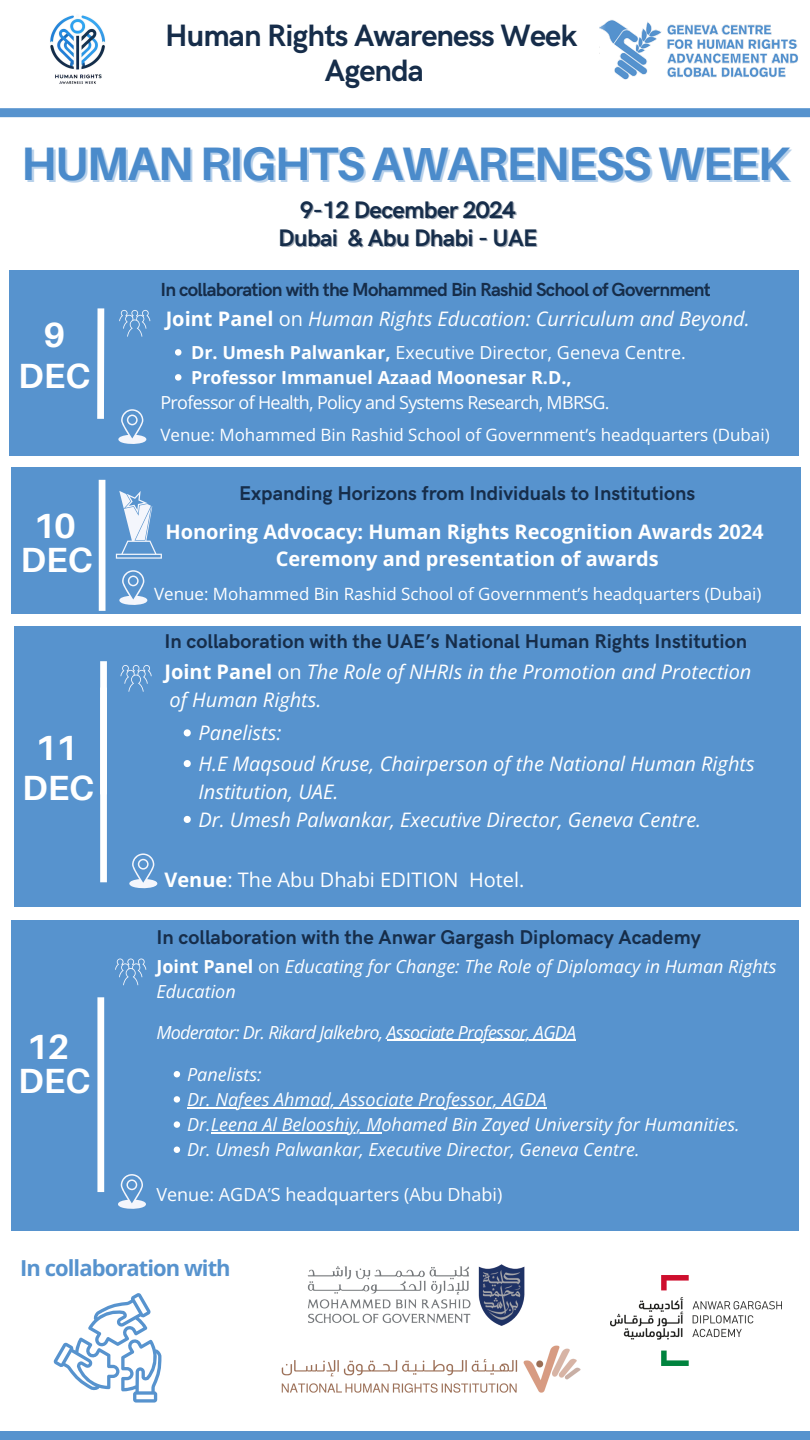
<style>
.page{position:relative;width:810px;height:1440px;background:#fff}
.page>*{position:absolute;margin:0;border:0;box-sizing:border-box;transform-origin:0 0}
.t1{font:700 47px "Aileron";letter-spacing:-.03em;color:#4b8bcb}
.t2{font:700 35px "Aileron";color:#fff}
.t3{font:700 31px/35.2px "HK Grotesk";letter-spacing:-.03em;color:#162d4a;text-align:center}
.t4{font:700 24px/27.8px "HK Grotesk";letter-spacing:-.03em;color:#162d4a;text-align:center}
.t5{font:700 22px "Open Sans";letter-spacing:-.045em;color:#5793ce}
.t6{font:italic 20px/27.9px "Open Sans";color:#fff}
.t7{font:700 20px "HK Grotesk";color:#162d4a}
.t8{font:700 20px/27.4px "Open Sans";color:#fff;text-align:center}
.t9{font:20px "Open Sans";color:#fff}
.t10{font:700 19px "HK Grotesk";letter-spacing:-.04em;color:#162d4a}
.t11{font:italic 18px/25.2px "Open Sans";color:#fff}
.t12{font:18px "Open Sans";color:#fff}
.t13{font:italic 18px "Open Sans";letter-spacing:-.04em;color:#fff}
.t14{font:18px "Open Sans";letter-spacing:-.04em;color:#fff}
.t15{font:700 18px "Open Sans";color:#fff}
.t16{font:17px "Open Sans";color:#fff}
.t17{font:16.9px "Open Sans";color:#fff}
.s1{color:rgb(22 45 74/.4)}
.s2{font-weight:700;font-style:normal}
.s3{font-style:normal}
.s4{font-weight:700}
</style>
<div class="page">
<img style="left:50px;top:15px;width:55px;height:69px">
<div style="left:0;top:108px;width:810px;height:9px;background:#5793ce"></div>
<div style="left:0;top:1431px;width:810px;height:9px;background:#5793ce"></div>
<img style="left:599px;top:20px;width:199px;height:60px">
<img style="left:307px;top:1264px;width:218px;height:52px">
<img style="left:281px;top:1316px;width:300px;height:77px">
<img style="left:610px;top:1275px;width:172px;height:90px">
<svg style="left:53px;top:1293px;width:108px;height:110px"></svg>
<div style="left:10px;top:270px;width:789px;height:186px;background:#5793ce"></div>
<svg style="left:97px;top:308px;width:8px;height:111px"></svg>
<svg style="left:119px;top:310px;width:31px;height:27px"></svg>
<svg style="left:118px;top:409px;width:29px;height:35px"></svg>
<svg style="left:175px;top:349px;width:6px;height:7px"></svg>
<svg style="left:175px;top:374px;width:6px;height:7px"></svg>
<div style="left:12px;top:920px;width:787px;height:311px;background:#5793ce"></div>
<div style="left:97px;top:997px;width:7px;height:195px;background:#fff"></div>
<svg style="left:115px;top:959px;width:31px;height:26px"></svg>
<svg style="left:118px;top:1174px;width:28px;height:35px"></svg>
<hr style="left:387px;top:1040px;width:189px;height:1px;background:#fff">
<svg style="left:174px;top:1071px;width:6px;height:6px"></svg>
<svg style="left:174px;top:1096px;width:6px;height:7px"></svg>
<hr style="left:187px;top:1107px;width:360px;height:1px;background:#fff">
<svg style="left:174px;top:1121px;width:6px;height:7px"></svg>
<hr style="left:211px;top:1132px;width:171px;height:2px;background:#fff">
<svg style="left:174px;top:1147px;width:6px;height:6px"></svg>
<div style="left:14px;top:626px;width:787px;height:281px;background:#5793ce"></div>
<div style="left:100px;top:661px;width:7px;height:133px;background:#fff"></div>
<svg style="left:120px;top:665px;width:32px;height:27px"></svg>
<svg style="left:184px;top:729px;width:7px;height:7px"></svg>
<svg style="left:184px;top:760px;width:7px;height:7px"></svg>
<svg style="left:184px;top:816px;width:7px;height:7px"></svg>
<div style="left:100px;top:688px;width:7px;height:194px;background:#fff"></div>
<svg style="left:129px;top:853px;width:28px;height:36px"></svg>
<div style="left:11px;top:467px;width:790px;height:147px;background:#5793ce"></div>
<div style="left:99px;top:480px;width:7px;height:131px;background:#fff"></div>
<svg style="left:115px;top:491px;width:47px;height:67px"></svg>
<svg style="left:119px;top:570px;width:28px;height:35px"></svg>
<p class="t3" style="left:165px;top:19px;width:414px">Human Rights Awareness Week<br>Agenda</p>
<p class="t1" style="left:21px;top:134px;width:770px">HUMAN RIGHTS AWARENESS WEEK</p>
<p class="t4" style="left:279px;top:197px;width:260px">9-12 December 2024<br><span class="s1">Dubai</span> &amp; Abu Dhabi - UAE</p>
<h1 class="t2" style="left:43px;top:313px;width:23px">9</h1>
<h4 class="t2" style="left:18px;top:354px;width:74px">DEC</h4>
<h5 class="t2" style="left:33px;top:504px;width:44px">10</h5>
<p class="t2" style="left:21px;top:538px;width:74px">DEC</p>
<p class="t2" style="left:35px;top:726px;width:44px">11</p>
<h2 class="t2" style="left:22px;top:766px;width:74px">DEC</h2>
<p class="t2" style="left:27px;top:1025px;width:44px">12</p>
<h6 class="t2" style="left:18px;top:1059px;width:74px">DEC</h6>
<p class="t10" style="left:160px;top:279px;width:552px">In collaboration with the Mohammed Bin Rashid School of Government</p>
<p class="t6" style="left:166px;top:304px;width:586px"><span class="s2">Joint Panel</span> <span class="s3">on</span> Human Rights Education: Curriculum and Beyond.</p>
<p class="t12" style="left:191px;top:339px;width:496px"><span class="s4">Dr. Umesh Palwankar,</span> Executive Director, Geneva Centre.</p>
<p class="t15" style="left:191px;top:364px;width:382px">Professor Immanuel Azaad Moonesar R.D.,</p>
<p class="t14" style="left:160px;top:389px;width:451px">Professor of Health, Policy and Systems Research, MBRSG.</p>
<p class="t16" style="left:160px;top:422px;width:611px">Venue: Mohammed Bin Rashid School of Government’s headquarters (Dubai)</p>
<h6 class="t7" style="left:239px;top:482px;width:458px">Expanding Horizons from Individuals to Institutions</h6>
<p class="t8" style="left:165px;top:517px;width:600px">Honoring Advocacy: Human Rights Recognition Awards 2024<br>Ceremony and presentation of awards</p>
<p class="t17" style="left:154px;top:582px;width:609px">Venue: Mohammed Bin Rashid School of Government’s headquarters (Dubai)</p>
<p class="t7" style="left:164px;top:630px;width:584px">In collaboration with the UAE’s National Human Rights Institution</p>
<h2 class="t6" style="left:164px;top:657px;width:589px"><span class="s2">Joint Panel</span> <span class="s3">on</span> The Role of NHRIs in the Promotion and Protection of Human Rights.</h2>
<p class="t6" style="left:198px;top:718px;width:85px">Panelists:</p>
<p class="t6" style="left:198px;top:749px;width:558px">H.E Maqsoud Kruse, Chairperson of the National Human Rights<br>Institution, UAE.</p>
<p class="t6" style="left:198px;top:805px;width:504px">Dr. Umesh Palwankar, Executive Director, Geneva Centre.</p>
<p class="t9" style="left:164px;top:865px;width:362px"><span class="s4">Venue</span>: The Abu Dhabi EDITION Hotel.</p>
<p class="t7" style="left:156px;top:926px;width:546px">In collaboration with the Anwar Gargash Diplomacy Academy</p>
<h6 class="t11" style="left:156px;top:953px;width:622px"><span class="s2">Joint Panel</span> <span class="s3">on</span> Educating for Change: The Role of Diplomacy in Human Rights<br>Education</h6>
<p class="t13" style="left:156px;top:1019px;width:421px">Moderator: Dr. Rikard Jalkebro, Associate Professor, AGDA</p>
<h2 class="t11" style="left:187px;top:1061px;width:76px">Panelists:</h2>
<p class="t11" style="left:187px;top:1086px;width:361px">Dr. Nafees Ahmad, Associate Professor, AGDA</p>
<h5 class="t11" style="left:187px;top:1111px;width:554px">Dr.Leena Al Belooshiy, Mohamed Bin Zayed University for Humanities.</h5>
<h5 class="t11" style="left:187px;top:1137px;width:454px">Dr. Umesh Palwankar, Executive Director, Geneva Centre.</h5>
<p class="t12" style="left:156px;top:1182px;width:347px">Venue: AGDA’S headquarters (Abu Dhabi)</p>
<p class="t5" style="left:20px;top:1253px;width:212px">In collaboration with</p>
</div>
